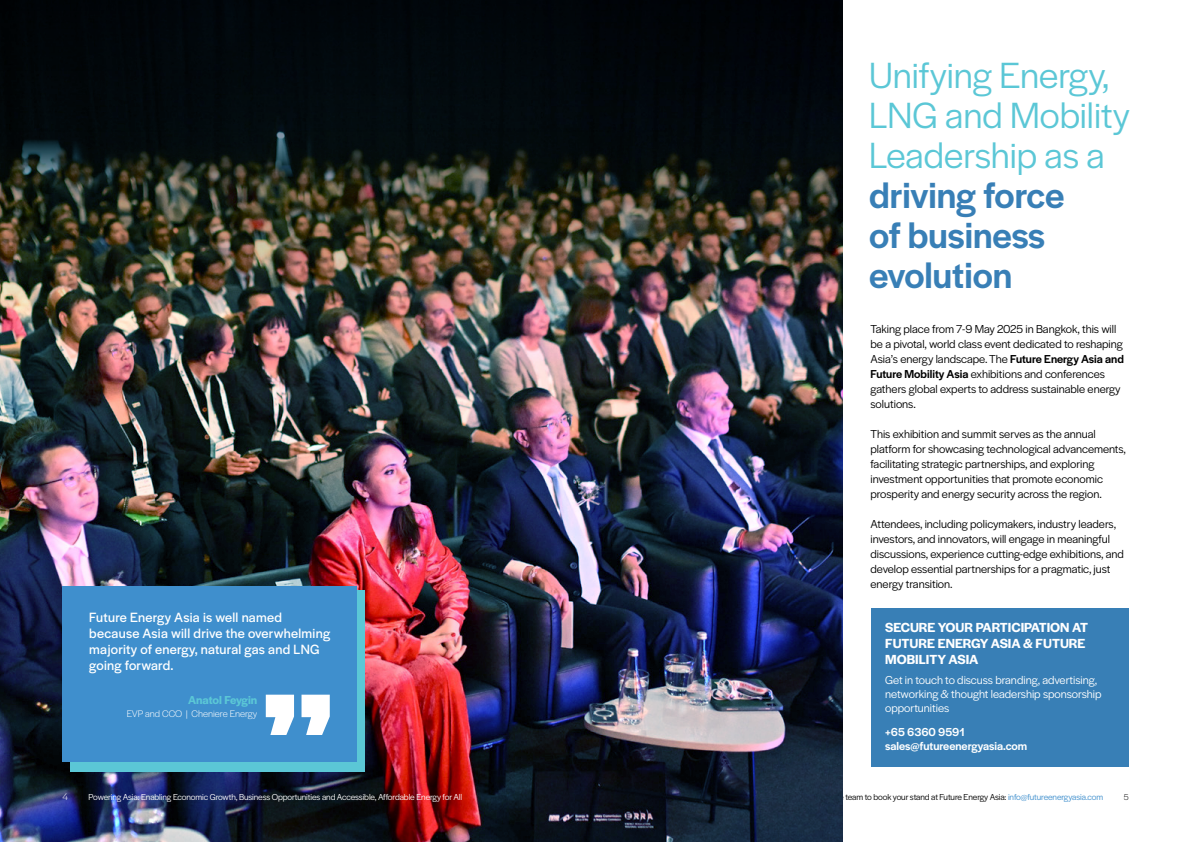
<style>
.page{position:relative;width:1191px;height:842px;background:#fff}
.page>*{position:absolute;margin:0;border:0;box-sizing:border-box;transform-origin:0 0}
.t1{font:38px/40px "Halyard Display";color:#5bc7d6}
.t2{font:500 38px/40px "Halyard Display";color:#387fb6}
.t3{font:14px/16px "Halyard Display";letter-spacing:.02em;color:#fff}
.t4{font:600 13.7px/16.4px "Halyard Display";color:#fff}
.t5{font:12px/15px "Halyard Display";color:#000}
.t6{font:12px/14px "Halyard Display";color:#fff}
.t7{font:500 12px/14px "Halyard Display";color:#fff}
.t8{font:600 12px "Halyard Display";letter-spacing:-.005em;color:#5bc7d6}
.t9{font:300 10px "Halyard Display";color:#fff}
.t10{font:9px "Halyard Display";letter-spacing:-.01em;color:#fff}
.t11{font:9px "Halyard Display";letter-spacing:-.01em;color:#000}
.t12{font:300 9px "Halyard Display";color:#000}
.s1{font-weight:500}
.s2{color:#3f8fcd}
</style>
<div class="page">
<img style="left:0;top:432px;width:842px;height:410px">
<img style="left:0;top:0;width:842px;height:432px">
<div style="left:70px;top:590px;width:294px;height:181px;background:#5bc7d6"></div>
<div style="left:62px;top:586px;width:295px;height:176px;background:#3f8fcd"></div>
<svg style="left:266px;top:695px;width:64px;height:40px"></svg>
<div style="left:871px;top:608px;width:257px;height:159px;background:#387fb6"></div>
<h1 class="t1" style="left:869px;top:53px;width:262px">Unifying Energy,<br>LNG and Mobility<br>Leadership as a</h1>
<h1 class="t2" style="left:869px;top:173px;width:197px">driving force of business evolution</h1>
<p class="t3" style="left:89px;top:609px;width:242px">Future Energy Asia is well named because Asia will drive the overwhelming majority of energy, natural gas and LNG going forward.</p>
<p class="t8" style="left:188px;top:691px;width:71px">Anatol Feygin</p>
<p class="t9" style="left:127px;top:706px;width:132px">EVP and CCO | Cheniere Energy</p>
<p class="t5" style="left:870px;top:320px;width:255px">Taking place from 7-9 May 2025 in Bangkok, this will be a pivotal, world class event dedicated to reshaping Asia’s energy landscape. The <span class="s1">Future Energy Asia and Future Mobility Asia</span> exhibitions and conferences gathers global experts to address sustainable energy solutions.</p>
<p class="t5" style="left:870px;top:425px;width:257px">This exhibition and summit serves as the annual platform for showcasing technological advancements, facilitating strategic partnerships, and exploring investment opportunities that promote economic prosperity and energy security across the region.</p>
<p class="t5" style="left:870px;top:515px;width:255px">Attendees, including policymakers, industry leaders, investors, and innovators, will engage in meaningful discussions, experience cutting-edge exhibitions, and develop essential partnerships for a pragmatic, just energy transition.</p>
<p class="t4" style="left:885px;top:618px;width:204px">SECURE YOUR PARTICIPATION AT<br>FUTURE ENERGY ASIA &amp; FUTURE<br>MOBILITY ASIA</p>
<p class="t6" style="left:885px;top:672px;width:218px">Get in touch to discuss branding, advertising, networking &amp; thought leadership sponsorship opportunities</p>
<p class="t7" style="left:885px;top:724px;width:144px">+65 6360 9591 sales@futureenergyasia.com</p>
<p class="t9" style="left:62px;top:790px;width:7px">4</p>
<p class="t10" style="left:89px;top:791px;width:375px">Powering Asia: Enabling Economic Growth, Business Opportunities and Accessible, Affordable Energy for All</p>
<p class="t11" style="left:802px;top:791px;width:302px">Contact the team to book your stand at Future Energy Asia: <span class="s2">info@futureenergyasia.com</span></p>
<p class="t12" style="left:1123px;top:791px;width:6px">5</p>
</div>
